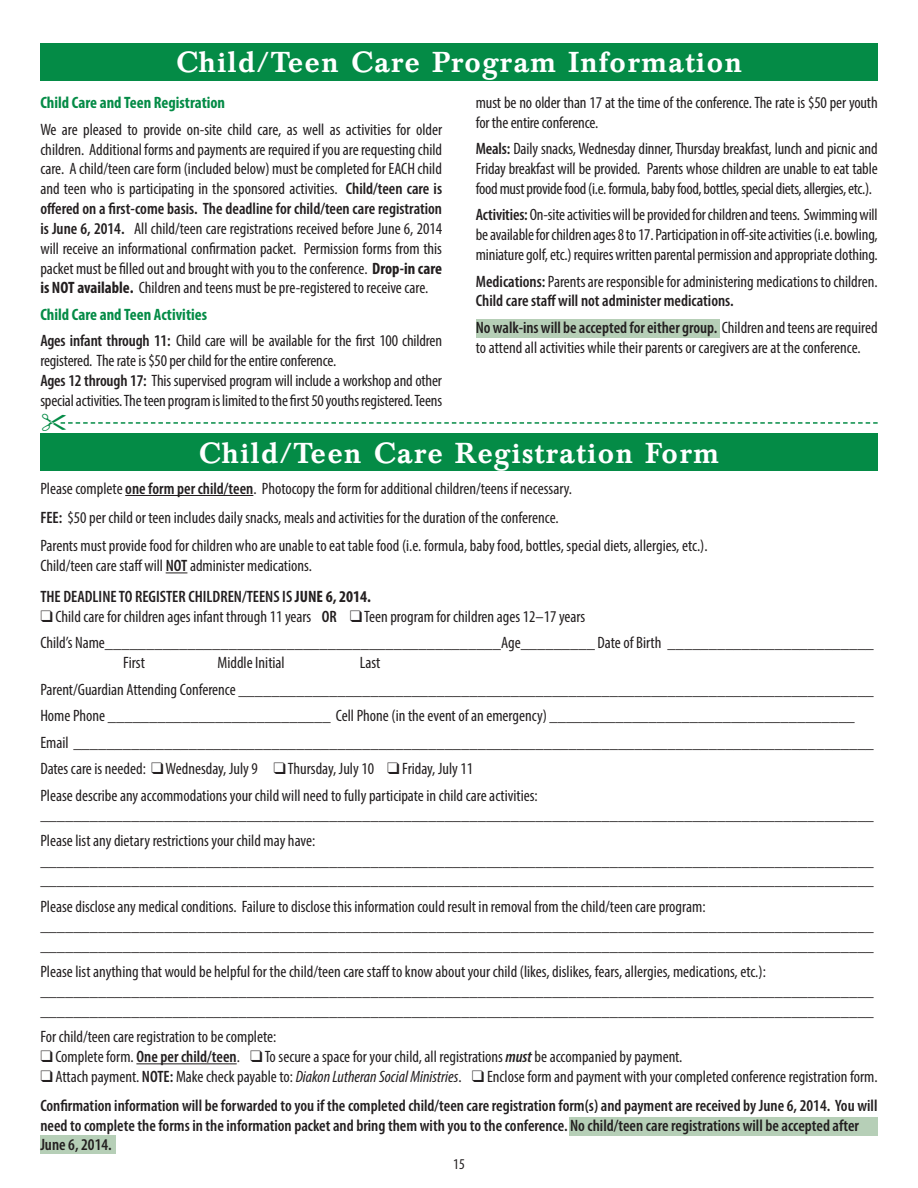
<style>
.page{position:relative;width:918px;height:1188px;background:#fff}
.page>*{position:absolute;margin:0;border:0;box-sizing:border-box;transform-origin:0 0}
.t1{font:500 28.5px "Baskerville BE";letter-spacing:.05em;color:#fff}
.t2{font:condensed 16.5px/19.8px "Myriad Pro";color:#231f20}
.t3{font:600 condensed 16.5px/28.8px "Myriad Pro";color:#231f20}
.t4{font:700 condensed 16.5px "Myriad Pro";color:#048b46}
.t5{font:condensed 15px "Myriad Pro";color:#231f20}
.s1{font-weight:600}
.s2{font-weight:700}
.s3{font-weight:700;color:#048b46}
.s4{font-weight:600;font-style:italic}
.s5{font-weight:400}
.s6{font-weight:400;font-style:italic}
</style>
<div class="page">
<div style="left:40px;top:1135px;width:75px;height:19px;background:#b6cfb7"></div>
<div style="left:569px;top:1117px;width:308px;height:18px;background:#b6cfb7"></div>
<div style="left:476px;top:319px;width:243px;height:19px;background:#b6cfb7"></div>
<div style="left:40px;top:43px;width:837px;height:38px;background:#048b46"></div>
<hr style="left:125px;top:495px;width:128px;height:1px;background:#231f20">
<svg style="left:166px;top:572px;width:21px;height:1px"></svg>
<hr style="left:136px;top:1063px;width:101px;height:1px;background:#231f20">
<div style="left:40px;top:433px;width:837px;height:38px;background:#048b46"></div>
<svg style="left:60px;top:422px;width:817px;height:2px"></svg>
<h1 class="t1" style="left:176px;top:46px;width:567px">Child/Teen Care Program Information</h1>
<p class="t4" style="left:40px;top:92px;width:186px">Child Care and Teen Registration</p>
<p class="t2" style="left:40px;top:119px;width:403px;text-align:justify">We are pleased to provide on-site child care, as well as activities for older children. Additional forms and payments are required if you are requesting child care. A child/teen care form (included below) must be completed for EACH child and teen who is participating in the sponsored activities. <span class="s1">Child/teen care is offered on a first-come basis. The deadline for child/teen care registration is June 6, 2014.</span> All child/teen care registrations received before June 6, 2014 will receive an informational confirmation packet. Permission forms from this packet must be filled out and brought with you to the conference. <span class="s2">Drop-in care is NOT available.</span> Children and teens must be pre-registered to receive care.</p>
<p class="t2" style="left:40px;top:301px;width:403px;line-height:26.5px"><span class="s3">Child Care and Teen Activities<br></span><span class="s1">Ages infant through 11:</span> Child care will be available for the first 100 children</p>
<p class="t2" style="left:40px;top:351px;width:403px">registered. The rate is $50 per child for the entire conference.<br><span class="s1">Ages 12 through 17:</span> This supervised program will include a workshop and other special activities. The teen program is limited to the first 50 youths registered. Teens</p>
<p class="t2" style="left:476px;top:92px;width:403px">must be no older than 17 at the time of the conference. The rate is $50 per youth for the entire conference.</p>
<p class="t2" style="left:476px;top:139px;width:403px;text-align:justify"><span class="s1">Meals:</span> Daily snacks, Wednesday dinner, Thursday breakfast, lunch and picnic and Friday breakfast will be provided. Parents whose children are unable to eat table food must provide food (i.e. formula, baby food, bottles, special diets, allergies, etc.).</p>
<p class="t2" style="left:476px;top:205px;width:403px;text-align:justify"><span class="s1">Activities:</span> On-site activities will be provided for children and teens. Swimming will be available for children ages 8 to 17. Participation in off-site activities (i.e. bowling, miniature golf, etc.) requires written parental permission and appropriate clothing.</p>
<p class="t2" style="left:476px;top:271px;width:403px"><span class="s1">Medications:</span> Parents are responsible for administering medications to children.<br><span class="s1">Child care staff will not administer medications.</span></p>
<p class="t2" style="left:476px;top:317px;width:403px"><span class="s1">No walk-ins will be accepted for either group.</span> Children and teens are required to attend all activities while their parents or caregivers are at the conference.</p>
<h1 class="t1" style="left:199px;top:437px;width:522px">Child/Teen Care Registration Form</h1>
<p class="t2" style="left:40px;top:474px;width:668px;line-height:28.8px">Please complete <span class="s1">one form per child/teen</span>. Photocopy the form for additional children/teens if necessary.<br><span class="s1">FEE:</span> $50 per child or teen includes daily snacks, meals and activities for the duration of the conference.<br>Parents must provide food for children who are unable to eat table food (i.e. formula, baby food, bottles, special diets, allergies, etc.).</p>
<p class="t2" style="left:40px;top:550px;width:332px;line-height:30.6px">Child/teen care staff will <span class="s1">NOT</span> administer medications.<br><span class="s1">THE DEADLINE TO REGISTER CHILDREN/TEENS IS</span> <span class="s2">JUNE 6, 2014.</span></p>
<p class="t2" style="left:40px;top:603px;width:835px;line-height:26.5px">❑ Child care for children ages infant through 11 years <span class="s1">OR</span> ❑ Teen program for children ages 12–17 years<br>Child’s Name________________________________________________Age_________ Date of Birth _________________________</p>
<p class="t2" style="left:123px;top:652px;width:23px">First</p>
<p class="t2" style="left:217px;top:652px;width:69px">Middle Initial</p>
<p class="t2" style="left:40px;top:649px;width:835px;line-height:26.5px;text-indent:319px">Last<br>Parent/Guardian Attending Conference _____________________________________________________________________________ Home Phone ___________________________ Cell Phone (in the event of an emergency) _____________________________________ Email _________________________________________________________________________________________________ Dates care is needed: ❑ Wednesday, July 9 ❑ Thursday, July 10 ❑ Friday, July 11<br>Please describe any accommodations your child will need to fully participate in child care activities:</p>
<p class="t2" style="left:40px;top:801px;width:835px;line-height:26.2px">_____________________________________________________________________________________________________<br>Please list any dietary restrictions your child may have:</p>
<p class="t2" style="left:40px;top:850px;width:835px">_____________________________________________________________________________________________________ _____________________________________________________________________________________________________</p>
<p class="t2" style="left:40px;top:896px;width:835px">Please disclose any medical conditions. Failure to disclose this information could result in removal from the child/teen care program: _____________________________________________________________________________________________________ _____________________________________________________________________________________________________</p>
<p class="t2" style="left:40px;top:961px;width:835px">Please list anything that would be helpful for the child/teen care staff to know about your child (likes, dislikes, fears, allergies, medications, etc.): _____________________________________________________________________________________________________ _____________________________________________________________________________________________________</p>
<p class="t2" style="left:40px;top:1027px;width:237px">For child/teen care registration to be complete:</p>
<p class="t2" style="left:40px;top:1046px;width:643px">❑ Complete form. <span class="s1">One per child/teen</span>. ❑ To secure a space for your child, all registrations <span class="s4">must</span> be accompanied by payment.</p>
<p class="t3" style="left:40px;top:1062px;width:838px">❑ <span class="s5">Attach payment.</span> NOTE: <span class="s5">Make check payable to:</span> <span class="s6">Diakon Lutheran Social Ministries</span><span class="s5">.</span> ❑ <span class="s5">Enclose form and payment with your completed conference registration form.<br></span>Confirmation information will be forwarded to you if the completed child/teen care registration form(s) and payment are received by June 6, 2014. You will</p>
<p class="t3" style="left:40px;top:1115px;width:820px;line-height:19.8px">need to complete the forms in the information packet and bring them with you to the conference. No child/teen care registrations will be accepted after<br>June 6, 2014.</p>
<p class="t5" style="left:453px;top:1155px;width:13px">15</p>
</div>
